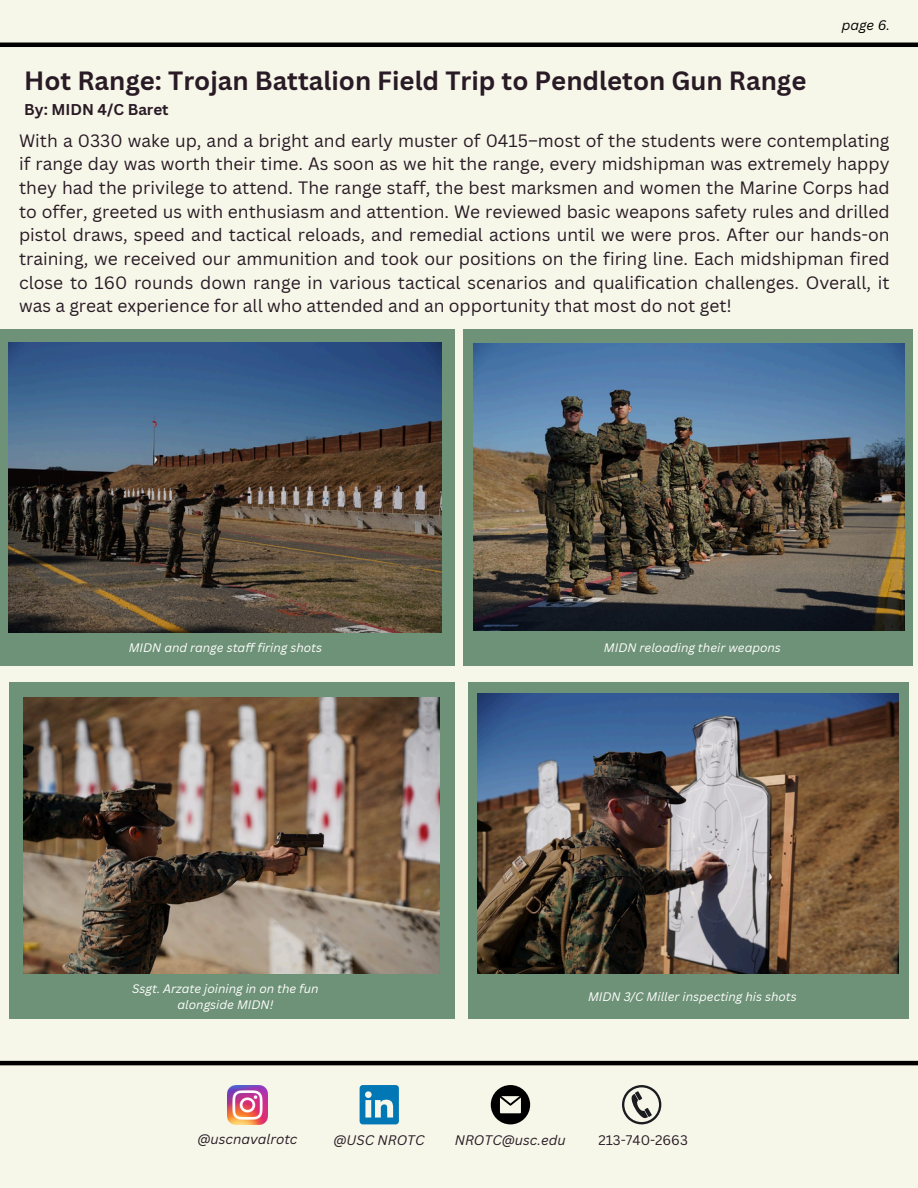
<style>
.page{position:relative;width:918px;height:1188px;background:#f6f6e9}
.page>*{position:absolute;margin:0;border:0;box-sizing:border-box;transform-origin:0 0}
.t1{font:700 25.8px "Canva Sans";color:#291b25}
.t2{font:17.4px/23.7px "Canva Sans";color:#291b25;text-align:justify}
.t3{font:700 15.3px "Canva Sans";color:#291b25}
.t4{font:italic 13.5px "Canva Sans";color:#291b25}
.t5{font:13.5px "Canva Sans";color:#291b25}
.t6{font:italic 13.5px "Canva Sans";color:#000}
.t7{font:italic 12px/16px "Canva Sans";color:#fff;text-align:center}
</style>
<div class="page">
<img style="left:228px;top:1085px;width:39px;height:39px">
<svg style="left:360px;top:1085px;width:39px;height:39px"></svg>
<svg style="left:491px;top:1085px;width:39px;height:39px"></svg>
<svg style="left:622px;top:1085px;width:39px;height:39px"></svg>
<hr style="left:0;top:1061px;width:918px;height:4px;background:#000">
<hr style="left:0;top:43px;width:918px;height:4px;background:#000">
<div style="left:0;top:329px;width:454px;height:337px;background:#6e9277"></div>
<div style="left:464px;top:329px;width:449px;height:337px;background:#6e9277"></div>
<div style="left:9px;top:682px;width:445px;height:337px;background:#6e9277"></div>
<div style="left:468px;top:682px;width:440px;height:337px;background:#6e9277"></div>
<img style="left:478px;top:693px;width:421px;height:280px">
<img style="left:9px;top:343px;width:433px;height:289px">
<img style="left:24px;top:697px;width:416px;height:277px">
<img style="left:473px;top:344px;width:431px;height:287px">
<p class="t6" style="left:842px;top:16px;width:50px">page 6.</p>
<p class="t1" style="left:24px;top:63px;width:784px">Hot Range: Trojan Battalion Field Trip to Pendleton Gun Range</p>
<p class="t3" style="left:24px;top:99px;width:146px">By: MIDN 4/C Baret</p>
<p class="t2" style="left:19px;top:128px;width:872px">With a 0330 wake up, and a bright and early muster of 0415–most of the students were contemplating if range day was worth their time. As soon as we hit the range, every midshipman was extremely happy they had the privilege to attend. The range staff, the best marksmen and women the Marine Corps had to offer, greeted us with enthusiasm and attention. We reviewed basic weapons safety rules and drilled pistol draws, speed and tactical reloads, and remedial actions until we were pros. After our hands-on training, we received our ammunition and took our positions on the firing line. Each midshipman fired close to 160 rounds down range in various tactical scenarios and qualification challenges. Overall, it was a great experience for all who attended and an opportunity that most do not get!</p>
<p class="t7" style="left:129px;top:639px;width:195px">MIDN and range staff firing shots</p>
<p class="t7" style="left:604px;top:639px;width:178px">MIDN reloading their weapons</p>
<p class="t7" style="left:132px;top:980px;width:188px">Ssgt. Arzate joining in on the fun alongside MIDN!</p>
<h4 class="t7" style="left:588px;top:988px;width:210px">MIDN 3/C Miller inspecting his shots</h4>
<p class="t4" style="left:197px;top:1130px;width:101px">@uscnavalrotc</p>
<p class="t4" style="left:333px;top:1131px;width:93px">@USC NROTC</p>
<p class="t4" style="left:455px;top:1131px;width:112px">NROTC@usc.edu</p>
<p class="t5" style="left:598px;top:1131px;width:91px">213-740-2663</p>
</div>
